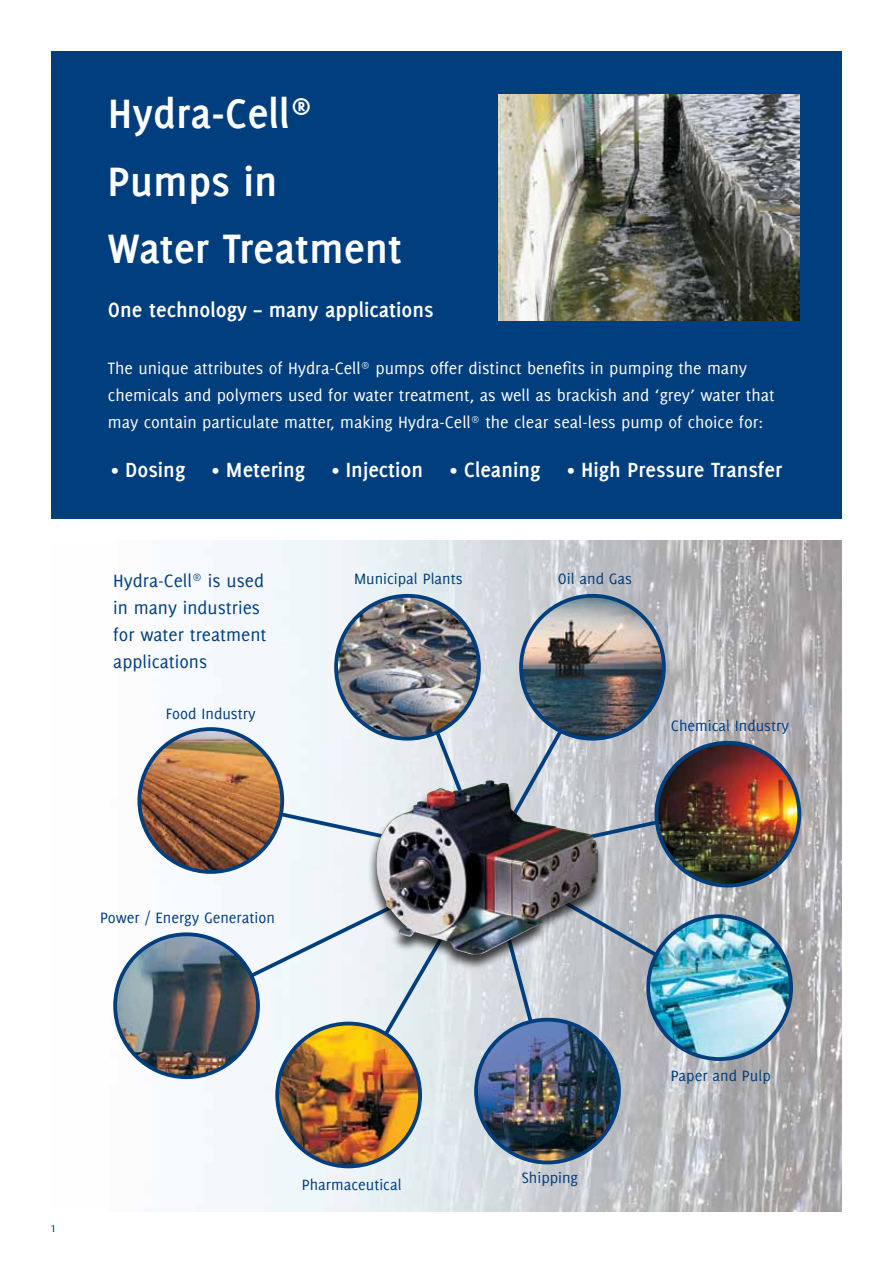
<style>
.page{position:relative;width:893px;height:1263px;background:#fff}
.page>*{position:absolute;margin:0;border:0;box-sizing:border-box;transform-origin:0 0}
.t1{font:700 45px/67.5px "Delicious";color:#fff}
.t2{font:700 22.5px "Delicious";color:#fff}
.t3{font:19.5px/27px "Delicious";color:#003e7e}
.t4{font:18px/27px "Delicious";color:#fff}
.t5{font:16.35px "Delicious";color:#003e7e}
.t6{font:13.5px "Delicious";color:#003e7e}
.s1{font-size:16.5px}
</style>
<div class="page">
<div style="left:51px;top:51px;width:791px;height:468px;background:#003e7e"></div>
<img style="left:113px;top:540px;width:729px;height:672px">
<img style="left:498px;top:95px;width:301px;height:225px">
<svg style="left:181px;top:866px;width:27px;height:69px"></svg>
<svg style="left:208px;top:656px;width:524px;height:446px"></svg>
<img style="left:336px;top:596px;width:143px;height:143px;border-radius:71px">
<div style="left:334px;top:594px;width:147px;height:146px;border:4px solid #003e7e;border-radius:50%"></div>
<img style="left:115px;top:934px;width:143px;height:143px;border-radius:71px">
<div style="left:113px;top:932px;width:147px;height:147px;border:4px solid #003e7e;border-radius:50%"></div>
<img style="left:277px;top:1023px;width:143px;height:143px;border-radius:71px">
<div style="left:275px;top:1022px;width:147px;height:146px;border:4px solid #003e7e;border-radius:50%"></div>
<img style="left:476px;top:1020px;width:143px;height:142px;border-radius:71px">
<div style="left:474px;top:1018px;width:147px;height:146px;border:4px solid #003e7e;border-radius:50%"></div>
<img style="left:648px;top:916px;width:143px;height:143px;border-radius:71px">
<div style="left:646px;top:914px;width:147px;height:147px;border:4px solid #003e7e;border-radius:50%"></div>
<img style="left:656px;top:743px;width:143px;height:143px;border-radius:71px">
<div style="left:654px;top:741px;width:147px;height:146px;border:4px solid #003e7e;border-radius:50%"></div>
<img style="left:521px;top:596px;width:143px;height:143px;border-radius:71px">
<div style="left:519px;top:594px;width:147px;height:146px;border:4px solid #003e7e;border-radius:50%"></div>
<img style="left:139px;top:729px;width:143px;height:143px;border-radius:71px">
<div style="left:137px;top:727px;width:147px;height:147px;border:4px solid #003e7e;border-radius:50%"></div>
<div style="left:368px;top:781px;width:238px;height:190px;background:#000;opacity:.75"></div>
<img style="left:376px;top:781px;width:110px;height:161px">
<h1 class="t1" style="left:108px;top:79px;width:296px">Hydra-Cell<sup>®<br></sup>Pumps in<br>Water Treatment</h1>
<p class="t2" style="left:108px;top:297px;width:327px">One technology – many applications</p>
<p class="t4" style="left:108px;top:354px;width:668px">The unique attributes of Hydra-Cell<sup>®</sup> pumps offer distinct benefits in pumping the many chemicals and polymers used for water treatment, as well as brackish and ‘grey’ water that may contain particulate matter, making Hydra-Cell<sup>®</sup> the clear seal-less pump of choice for:</p>
<p class="t2" style="left:111px;top:457px;width:672px"><span class="s1">•</span> Dosing <span class="s1">•</span> Metering <span class="s1">•</span> Injection <span class="s1">•</span> Cleaning <span class="s1">•</span> High Pressure Transfer</p>
<p class="t3" style="left:113px;top:566px;width:152px">Hydra-Cell<sup>®</sup> is used</p>
<p class="t5" style="left:354px;top:569px;width:110px">Municipal Plants</p>
<p class="t3" style="left:113px;top:593px;width:155px">in many industries for water treatment applications</p>
<p class="t5" style="left:166px;top:704px;width:91px">Food Industry</p>
<p class="t5" style="left:558px;top:569px;width:76px">Oil and Gas</p>
<p class="t5" style="left:671px;top:716px;width:119px">Chemical Industry</p>
<p class="t5" style="left:100px;top:908px;width:176px">Power / Energy Generation</p>
<p class="t6" style="left:50px;top:1220px;width:8px">1</p>
<p class="t5" style="left:302px;top:1175px;width:101px">Pharmaceutical</p>
<p class="t5" style="left:522px;top:1168px;width:58px">Shipping</p>
<p class="t5" style="left:671px;top:1067px;width:101px">Paper and Pulp</p>
</div>
